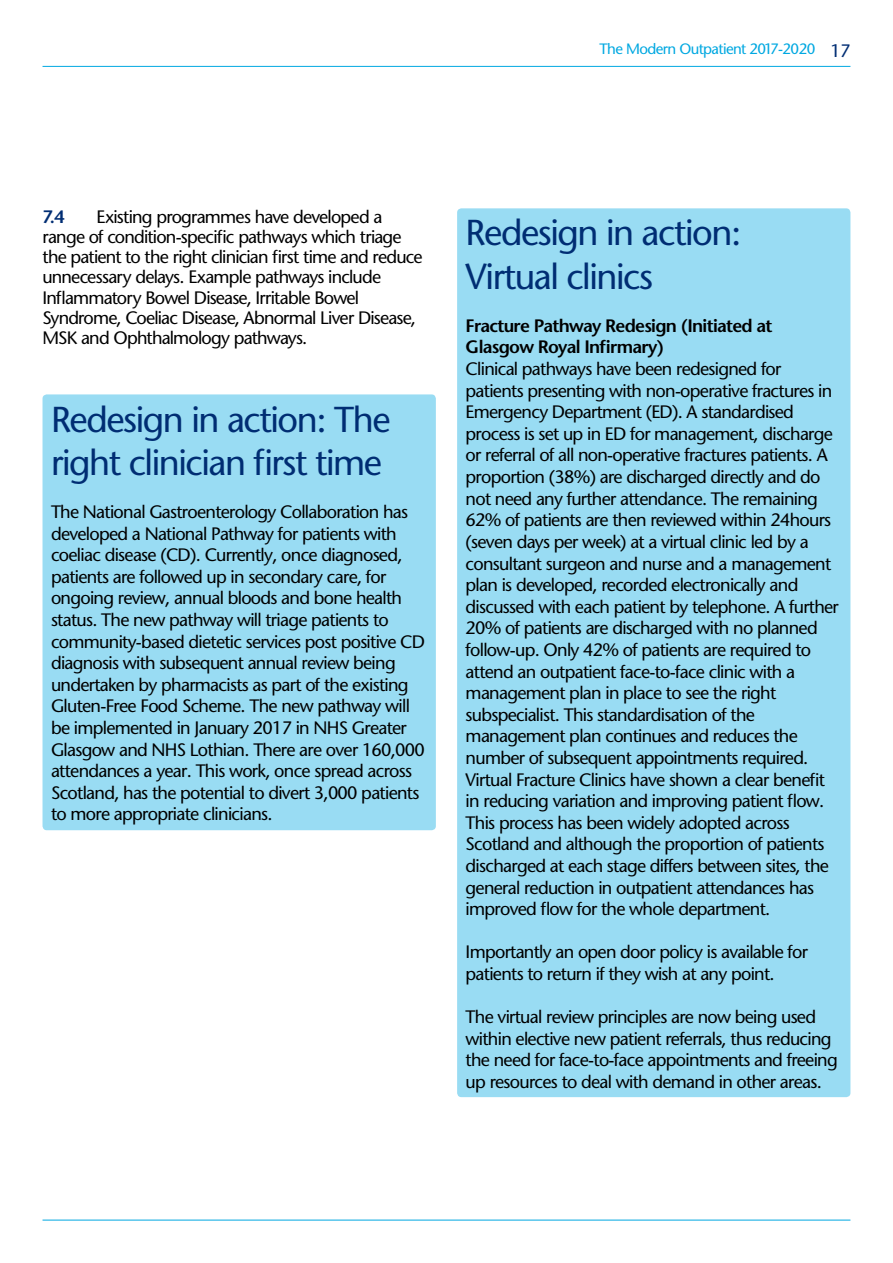
<style>
.page{position:relative;width:893px;height:1263px;background:#fff}
.page>*{position:absolute;margin:0;border:0;box-sizing:border-box;transform-origin:0 0}
.t1{font:36px/43.2px "Stone Sans";letter-spacing:-.04em;color:#002d73}
.t2{font:18px/21.6px "Stone Sans";letter-spacing:-.04em;color:#000}
.t3{font:600 18px/21.6px "Stone Sans";letter-spacing:-.04em;color:#000}
.t4{font:600 18px "Stone Sans";color:#002d73}
.t5{font:15px "Stone Sans";letter-spacing:-.04em;color:#00a8e1}
.s1{font-size:18px;color:#002d73}
</style>
<div class="page">
<hr style="left:43px;top:66px;width:807px;height:1px;background:#00a8e1">
<hr style="left:43px;top:1220px;width:807px;height:1px;background:#00a8e1">
<div style="left:43px;top:394px;width:393px;height:436px;background:#99dcf3;border-radius:4px"></div>
<div style="left:457px;top:208px;width:393px;height:889px;background:#99dcf3;border-radius:4px"></div>
<p class="t5" style="left:600px;top:40px;width:252px">The Modern Outpatient 2017-2020 <span class="s1">17</span></p>
<p class="t2" style="left:43px;top:206px;width:381px;line-height:20.2px;text-indent:54px">Existing programmes have developed a range of condition-specific pathways which triage the patient to the right clinician first time and reduce unnecessary delays. Example pathways include Inflammatory Bowel Disease, Irritable Bowel Syndrome, Coeliac Disease, Abnormal Liver Disease, MSK and Ophthalmology pathways.</p>
<p class="t4" style="left:43px;top:206px;width:23px">7.4</p>
<h1 class="t1" style="left:51px;top:397px;width:341px">Redesign in action: The right clinician first time</h1>
<p class="t2" style="left:51px;top:501px;width:375px">The National Gastroenterology Collaboration has developed a National Pathway for patients with coeliac disease (CD). Currently, once diagnosed, patients are followed up in secondary care, for ongoing review, annual bloods and bone health status. The new pathway will triage patients to community-based dietetic services post positive CD diagnosis with subsequent annual review being undertaken by pharmacists as part of the existing Gluten-Free Food Scheme. The new pathway will be implemented in January 2017 in NHS Greater Glasgow and NHS Lothian. There are over 160,000 attendances a year. This work, once spread across Scotland, has the potential to divert 3,000 patients to more appropriate clinicians.</p>
<h1 class="t1" style="left:466px;top:211px;width:277px">Redesign in action:<br>Virtual clinics</h1>
<p class="t3" style="left:466px;top:315px;width:308px">Fracture Pathway Redesign (Initiated at<br>Glasgow Royal Infirmary)</p>
<p class="t2" style="left:466px;top:358px;width:375px">Clinical pathways have been redesigned for patients presenting with non-operative fractures in Emergency Department (ED). A standardised process is set up in ED for management, discharge or referral of all non-operative fractures patients. A proportion (38%) are discharged directly and do not need any further attendance. The remaining 62% of patients are then reviewed within 24hours (seven days per week) at a virtual clinic led by a consultant surgeon and nurse and a management plan is developed, recorded electronically and discussed with each patient by telephone. A further 20% of patients are discharged with no planned follow-up. Only 42% of patients are required to attend an outpatient face-to-face clinic with a management plan in place to see the right subspecialist. This standardisation of the management plan continues and reduces the number of subsequent appointments required.<br>Virtual Fracture Clinics have shown a clear benefit in reducing variation and improving patient flow.<br>This process has been widely adopted across Scotland and although the proportion of patients discharged at each stage differs between sites, the general reduction in outpatient attendances has improved flow for the whole department.</p>
<p class="t2" style="left:466px;top:941px;width:344px">Importantly an open door policy is available for patients to return if they wish at any point.</p>
<p class="t2" style="left:466px;top:1006px;width:374px">The virtual review principles are now being used within elective new patient referrals, thus reducing the need for face-to-face appointments and freeing up resources to deal with demand in other areas.</p>
</div>
